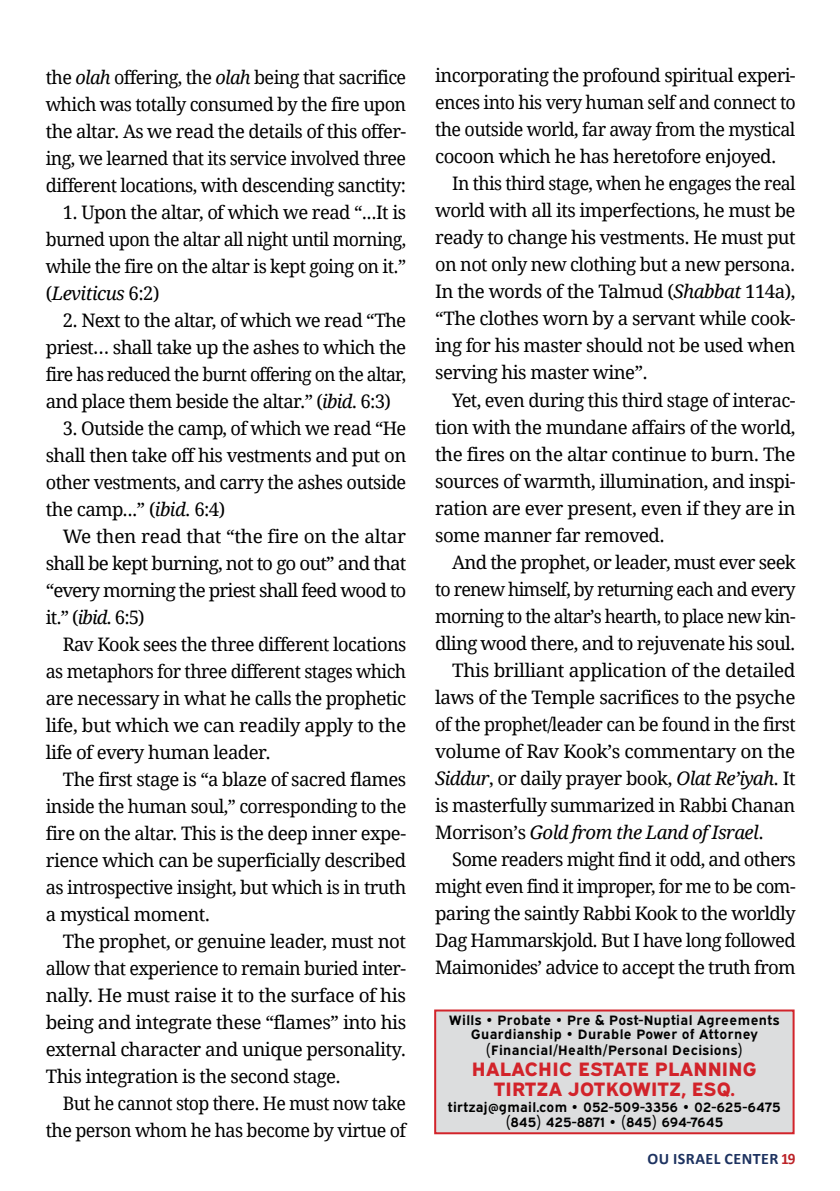
<style>
.page{position:relative;width:840px;height:1191px;background:#fff}
.page>*{position:absolute;margin:0;border:0;box-sizing:border-box;transform-origin:0 0}
.t1{font:19.4px/19.4px "Expressway Xb";letter-spacing:.01em;color:#d2232a;text-align:center}
.Body_-_Main_English{font:18.6px/27px "Droid Serif";letter-spacing:-.035em;color:#000;text-align:justify}
.Body_-_Main_English-2{font:18.6px/27px "Droid Serif";letter-spacing:-.035em;color:#000;text-align:justify;scale:.95 1}
.Body_-_Main_English-3{font:18.6px/27px "Droid Serif";letter-spacing:-.035em;color:#000;text-align:right;scale:.96 1}
.t2{font:700 16px "Calibri";letter-spacing:.03em;color:#1d3260}
.t3{font:700 13.6px/14.6px "Expressway Rg";letter-spacing:.03em;color:#000;text-align:center}
.s1{font-style:italic}
.s2{font-size:20px}
.s3{color:#bc2227}
</style>
<div class="page">
<div style="left:435px;top:1010px;width:358px;height:123px;background:#dcddde"></div>
<div style="left:434px;top:1009px;width:360px;height:125px;border:2px solid #d2232a"></div>
<p class="Body_-_Main_English" style="left:46px;top:64px;width:362px">the <span class="s1">olah</span> offering, the <span class="s1">olah</span> being that sacrifice which was totally consumed by the fire upon the altar. As we read the details of this offer&shy;ing, we learned that its service involved three different locations, with descending sanctity:</p>
<p class="Body_-_Main_English" style="left:46px;top:199px;width:362px;text-indent:17px">1. Upon the altar, of which we read “...It is burned upon the altar all night until morning, while the fire on the altar is kept going on it.” (<span class="s1">Leviticus</span> 6:2)</p>
<p class="Body_-_Main_English" style="left:46px;top:307px;width:362px;text-indent:17px">2. Next to the altar, of which we read “The priest… shall take up the ashes to which the fire has reduced the burnt offering on the altar, and place them beside the altar.” (<span class="s1">ibid</span>. 6:3)</p>
<p class="Body_-_Main_English" style="left:46px;top:415px;width:362px;text-indent:17px">3. Outside the camp, of which we read “He shall then take off his vestments and put on other vestments, and carry the ashes outside the camp...” (<span class="s1">ibid</span>. 6:4)</p>
<p class="Body_-_Main_English" style="left:46px;top:523px;width:362px;text-indent:17px">We then read that “the fire on the altar shall be kept burning, not to go out” and that “every morning the priest shall feed wood to it.” (<span class="s1">ibid</span>. 6:5)</p>
<p class="Body_-_Main_English" style="left:46px;top:631px;width:362px;text-indent:17px">Rav Kook sees the three different locations as metaphors for three different stages which are necessary in what he calls the prophetic life, but which we can readily apply to the life of every human leader.</p>
<p class="Body_-_Main_English" style="left:46px;top:766px;width:362px;text-indent:17px">The first stage is “a blaze of sacred flames inside the human soul,” corresponding to the fire on the altar. This is the deep inner expe&shy;rience which can be superficially described as introspective insight, but which is in truth a mystical moment.</p>
<p class="Body_-_Main_English" style="left:46px;top:928px;width:362px;text-indent:17px">The prophet, or genuine leader, must not allow that experience to remain buried inter&shy;nally. He must raise it to the surface of his being and integrate these “flames” into his external character and unique personality.<br>This integration is the second stage.</p>
<p class="Body_-_Main_English-3" style="left:46px;top:1090px;width:376px">But he cannot stop there. He must now take the person whom he has become by virtue of</p>
<p class="Body_-_Main_English" style="left:435px;top:62px;width:362px">incorporating the profound spiritual experi&shy;ences into his very human self and connect to the outside world, far away from the mystical cocoon which he has heretofore enjoyed.</p>
<p class="Body_-_Main_English-2" style="left:435px;top:170px;width:381px;text-indent:17px">In this third stage, when he engages the real world with all its imperfections, he must be ready to change his vestments. He must put on not only new clothing but a new persona.<br>In the words of the Talmud (<span class="s1">Shabbat</span> 114a), “The clothes worn by a servant while cook&shy;ing for his master should not be used when serving his master wine”.</p>
<p class="Body_-_Main_English" style="left:435px;top:386px;width:362px;text-indent:17px">Yet, even during this third stage of interac&shy;tion with the mundane affairs of the world, the fires on the altar continue to burn. The sources of warmth, illumination, and inspi&shy;ration are ever present, even if they are in some manner far removed.</p>
<p class="Body_-_Main_English" style="left:435px;top:548px;width:362px;text-indent:17px">And the prophet, or leader, must ever seek to renew himself, by returning each and every morning to the altar’s hearth, to place new kin&shy;dling wood there, and to rejuvenate his soul.</p>
<p class="Body_-_Main_English" style="left:435px;top:656px;width:362px;text-indent:17px">This brilliant application of the detailed laws of the Temple sacrifices to the psyche of the prophet/leader can be found in the first volume of Rav Kook’s commentary on the <span class="s1">Siddur</span>, or daily prayer book, <span class="s1">Olat Re’iyah</span>. It is masterfully summarized in Rabbi Chanan Morrison’s <span class="s1">Gold from the Land of Israel</span>.</p>
<p class="Body_-_Main_English" style="left:435px;top:845px;width:362px;text-indent:17px">Some readers might find it odd, and others might even find it improper, for me to be com&shy;paring the saintly Rabbi Kook to the worldly Dag Hammarskjold. But I have long followed Maimonides’ advice to accept the truth from</p>
<p class="t3" style="left:449px;top:1011px;width:331px">Wills <span class="s2">•</span> Probate <span class="s2">•</span> Pre &amp; Post-Nuptial Agreements<br>Guardianship <span class="s2">•</span> Durable Power of Attorney</p>
<p class="t3" style="left:485px;top:1041px;width:259px">(Financial/Health/Personal Decisions)</p>
<p class="t1" style="left:471px;top:1057px;width:286px">HALACHIC ESTATE PLANNING<br>TIRTZA JOTKOWITZ, ESQ.</p>
<p class="t3" style="left:447px;top:1098px;width:334px">tirtzaj@gmail.com <span class="s2">•</span> 052-509-3356 <span class="s2">•</span> 02-625-6475 (845) 425-8871 <span class="s2">•</span> (845) 694-7645</p>
<p class="t2" style="left:647px;top:1147px;width:150px">OU ISRAEL CENTER <span class="s3">19</span></p>
</div>
